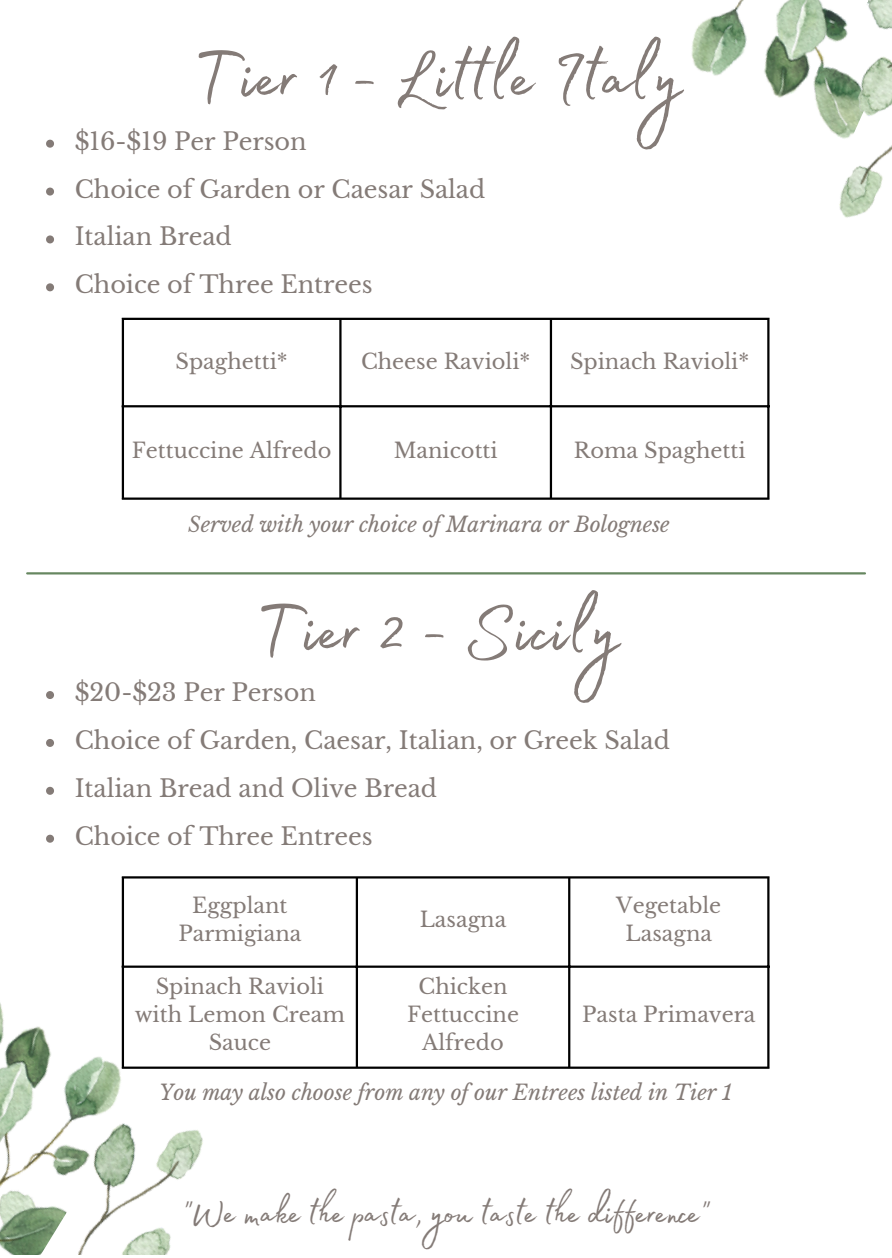
<style>
.page{position:relative;width:892px;height:1258px;background:#fff}
.page>*{position:absolute;margin:0;border:0;box-sizing:border-box;transform-origin:0 0}
.t1{font:90px "Madelyn Fill";color:#847b77}
.t2{font:45px "Madelyn Fill";color:#847b77}
.t3{font:24px "Libre Baskerville";letter-spacing:-.005em;color:#847b77}
.t4{font:21px/27.9px "Libre Baskerville";color:#847b77;text-align:center}
.t5{font:italic 21px "Libre Baskerville";letter-spacing:-.005em;color:#847b77}
</style>
<div class="page">
<img style="left:691px;top:0;width:89px;height:98px">
<img style="left:148px;top:1130px;width:55px;height:125px">
<img style="left:0;top:972px;width:148px;height:283px">
<img style="left:780px;top:0;width:111px;height:218px">
<hr style="left:122px;top:320px;width:2px;height:177px;background:#000">
<hr style="left:339px;top:320px;width:2px;height:177px;background:#000">
<hr style="left:549px;top:320px;width:3px;height:177px;background:#000">
<hr style="left:767px;top:320px;width:2px;height:177px;background:#000">
<hr style="left:122px;top:318px;width:647px;height:2px;background:#000">
<hr style="left:122px;top:405px;width:647px;height:2px;background:#000">
<hr style="left:122px;top:497px;width:647px;height:3px;background:#000">
<hr style="left:122px;top:878px;width:2px;height:188px;background:#000">
<hr style="left:356px;top:878px;width:2px;height:188px;background:#000">
<hr style="left:568px;top:878px;width:2px;height:188px;background:#000">
<hr style="left:767px;top:878px;width:2px;height:188px;background:#000">
<hr style="left:122px;top:876px;width:647px;height:2px;background:#000">
<hr style="left:122px;top:965px;width:647px;height:3px;background:#000">
<hr style="left:122px;top:1066px;width:647px;height:3px;background:#000">
<svg style="left:46px;top:140px;width:8px;height:8px"></svg>
<svg style="left:46px;top:188px;width:8px;height:8px"></svg>
<svg style="left:46px;top:235px;width:8px;height:8px"></svg>
<svg style="left:46px;top:283px;width:8px;height:8px"></svg>
<svg style="left:46px;top:691px;width:8px;height:8px"></svg>
<svg style="left:46px;top:739px;width:8px;height:8px"></svg>
<svg style="left:46px;top:787px;width:8px;height:8px"></svg>
<svg style="left:46px;top:835px;width:8px;height:8px"></svg>
<hr style="left:27px;top:572px;width:837px;height:2px;background:#668760">
<p class="t1" style="left:192px;top:9px;width:491px">Tier 1 - Little Italy</p>
<p class="t3" style="left:75px;top:126px;width:233px">$16-$19 Per Person</p>
<p class="t3" style="left:75px;top:174px;width:412px">Choice of Garden or Caesar Salad</p>
<p class="t3" style="left:75px;top:222px;width:158px">Italian Bread</p>
<p class="t3" style="left:75px;top:270px;width:299px">Choice of Three Entrees</p>
<p class="t4" style="left:175px;top:347px;width:114px">Spaghetti*</p>
<p class="t4" style="left:361px;top:347px;width:171px">Cheese Ravioli*</p>
<p class="t4" style="left:570px;top:347px;width:181px">Spinach Ravioli*</p>
<p class="t4" style="left:132px;top:436px;width:201px">Fettuccine Alfredo</p>
<p class="t4" style="left:393px;top:436px;width:105px">Manicotti</p>
<p class="t4" style="left:573px;top:436px;width:173px">Roma Spaghetti</p>
<p class="t5" style="left:188px;top:511px;width:483px">Served with your choice of Marinara or Bolognese</p>
<p class="t1" style="left:255px;top:562px;width:366px">Tier 2 - Sicily</p>
<p class="t3" style="left:75px;top:678px;width:242px">$20-$23 Per Person</p>
<p class="t3" style="left:75px;top:725px;width:596px">Choice of Garden, Caesar, Italian, or Greek Salad</p>
<p class="t3" style="left:75px;top:773px;width:364px">Italian Bread and Olive Bread</p>
<p class="t3" style="left:75px;top:821px;width:299px">Choice of Three Entrees</p>
<p class="t4" style="left:178px;top:892px;width:124px">Eggplant<br>Parmigiana</p>
<p class="t4" style="left:419px;top:906px;width:88px">Lasagna</p>
<p class="t4" style="left:135px;top:972px;width:212px">Spinach Ravioli with Lemon Cream<br>Sauce</p>
<p class="t4" style="left:407px;top:972px;width:113px">Chicken<br>Fettuccine<br>Alfredo</p>
<p class="t4" style="left:616px;top:892px;width:107px">Vegetable<br>Lasagna</p>
<p class="t4" style="left:582px;top:1000px;width:175px">Pasta Primavera</p>
<p class="t5" style="left:159px;top:1079px;width:574px">You may also choose from any of our Entrees listed in Tier 1</p>
<p class="t2" style="left:182px;top:1179px;width:528px">"We make the pasta, you taste the difference"</p>
</div>
